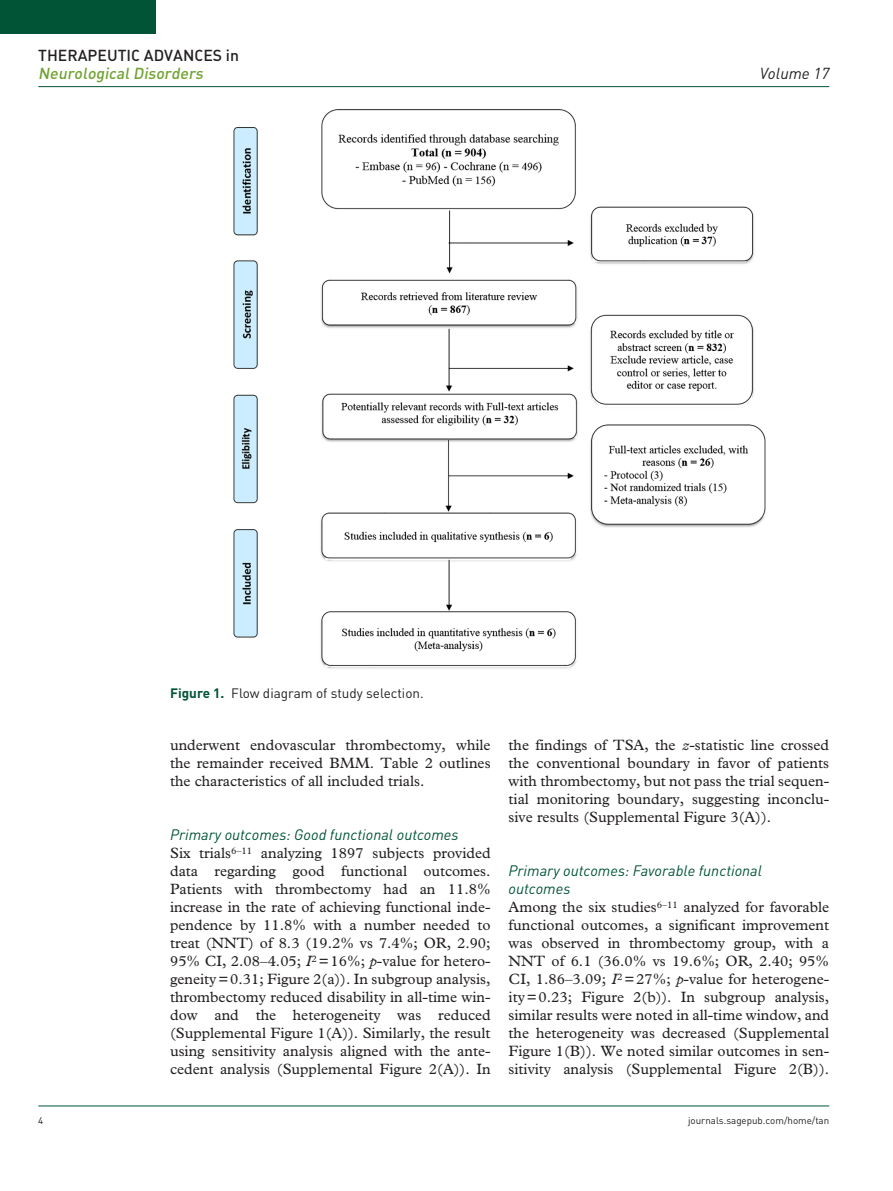
<style>
.page{position:relative;width:893px;height:1191px;background:#fff}
.page>*{position:absolute;margin:0;border:0;box-sizing:border-box;transform-origin:0 0}
.t1{font:15.75px "DIN Medium Alternate";color:#231f20}
.t2{font:italic 15.75px "DIN Medium Alternate";color:#71a332}
.t3{font:italic 15.75px "DIN";color:#231f20}
.t4{font:15px/18px "Plantin Std";color:#231f20;text-align:justify}
.t5{font:italic 15px/18px "DIN";color:#015436}
.t6{font:13.5px "DIN";color:#231f20}
.t7{font:9.75px "DIN";color:#231f20}
.s1{font-weight:700;color:#015436}
.s2{font-style:italic}
</style>
<div class="page">
<hr style="left:38px;top:86px;width:791px;height:1px;background:#015436">
<hr style="left:38px;top:1105px;width:791px;height:1px;background:#015436">
<div style="left:0;top:0;width:155px;height:34px;background:#015436"></div>
<img style="left:233px;top:109px;width:533px;height:560px">
<p class="t1" style="left:38px;top:45px;width:202px">THERAPEUTIC ADVANCES IN</p>
<p class="t2" style="left:38px;top:63px;width:169px">NeurologicalDisorders</p>
<p class="t3" style="left:760px;top:63px;width:71px">Volume 17</p>
<p class="t6" style="left:170px;top:684px;width:255px"><span class="s1">Figure 1.</span> Flow diagram of study selection.</p>
<p class="t4" style="left:170px;top:736px;width:322px">underwent endovascular thrombectomy, while the remainder received BMM. Table 2 outlines the characteristics of all included trials.</p>
<p class="t5" style="left:170px;top:825px;width:290px">Primary outcomes: Good functional outcomes</p>
<p class="t4" style="left:170px;top:844px;width:322px">Six trials<sup>6–11</sup> analyzing 1897 subjects provided data regarding good functional outcomes.<br>Patients with thrombectomy had an 11.8% increase in the rate of achieving functional inde&shy;pendence by 11.8% with a number needed to treat (NNT) of 8.3 (19.2% vs 7.4%; OR, 2.90; 95% CI, 2.08–4.05; <span class="s2">I</span><sup>2</sup> =16%; <span class="s2">p</span>-value for hetero&shy;geneity=0.31; Figure 2(a)). In subgroup analysis, thrombectomy reduced disability in all-time win&shy;dow and the heterogeneity was reduced (Supplemental Figure 1(A)). Similarly, the result using sensitivity analysis aligned with the ante&shy;cedent analysis (Supplemental Figure 2(A)). In</p>
<p class="t4" style="left:509px;top:736px;width:322px">the findings of TSA, the <span class="s2">z</span>-statistic line crossed the conventional boundary in favor of patients with thrombectomy, but not pass the trial sequen&shy;tial monitoring boundary, suggesting inconclu&shy;sive results (Supplemental Figure 3(A)).</p>
<p class="t5" style="left:509px;top:861px;width:255px">Primary outcomes: Favorable functional outcomes</p>
<p class="t4" style="left:509px;top:898px;width:322px">Among the six studies<sup>6–11</sup> analyzed for favorable functional outcomes, a significant improvement was observed in thrombectomy group, with a NNT of 6.1 (36.0% vs 19.6%; OR, 2.40; 95% CI, 1.86–3.09; <span class="s2">I</span><sup>2</sup> =27%; <span class="s2">p</span>-value for heterogene&shy;ity=0.23; Figure 2(b)). In subgroup analysis, similar results were noted in all-time window, and the heterogeneity was decreased (Supplemental Figure 1(B)). We noted similar outcomes in sen&shy;sitivity analysis (Supplemental Figure 2(B)).</p>
<p class="t7" style="left:38px;top:1114px;width:7px">4</p>
<p class="t7" style="left:688px;top:1114px;width:143px">journals.sagepub.com/home/tan</p>
</div>
